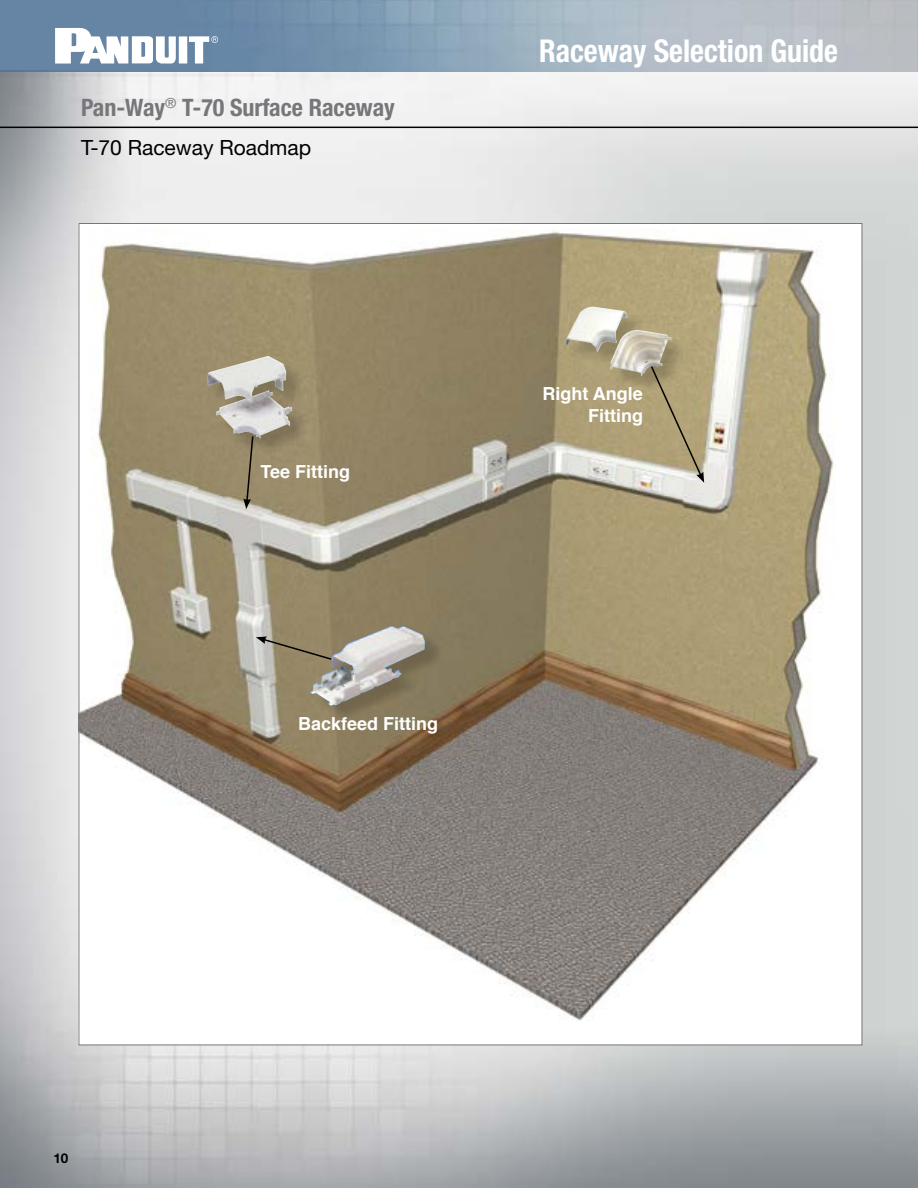
<style>
.page{position:relative;width:918px;height:1188px;background:#fff}
.page>*{position:absolute;margin:0;border:0;box-sizing:border-box;transform-origin:0 0}
.t1{font:700 condensed 31.5px "Helvetica Neue LT Std";color:#fff;scale:.95 1}
.t2{font:700 condensed 24px "Helvetica Neue LT Std";color:#76777a}
.t3{font:21px "Helvetica Neue LT Std";color:#000}
.t4{font:700 18px/21.6px "Helvetica";color:#fff;text-align:right}
.t5{font:700 13.5px "Helvetica Neue LT Std";color:#000}
</style>
<div class="page">
<img style="left:0;top:0;width:918px;height:1188px">
<img style="left:917px;top:0;width:1px;height:71px">
<svg style="left:55px;top:28px;width:163px;height:36px"></svg>
<img style="left:81px;top:225px;width:779px;height:818px">
<hr style="left:0;top:127px;width:918px;height:1px;background:#000">
<div style="left:210px;top:359px;width:100px;height:97px;background:#000;opacity:.19"></div>
<img style="left:207px;top:356px;width:85px;height:83px">
<svg style="left:243px;top:435px;width:11px;height:74px"></svg>
<svg style="left:256px;top:637px;width:54px;height:26px"></svg>
<div style="left:313px;top:629px;width:131px;height:96px;background:#000;opacity:.19"></div>
<img style="left:310px;top:626px;width:115px;height:80px">
<svg style="left:646px;top:357px;width:58px;height:126px;background:#b4a784"></svg>
<div style="left:569px;top:309px;width:121px;height:85px;background:#000;opacity:.19"></div>
<img style="left:566px;top:307px;width:106px;height:69px">
<h2 class="t2" style="left:81px;top:93px;width:315px">Pan-Way<sup>®</sup> T-70 Surface Raceway</h2>
<p class="t3" style="left:81px;top:135px;width:232px">T-70 Raceway Roadmap</p>
<p class="t4" style="left:260px;top:461px;width:91px">Tee Fitting</p>
<p class="t4" style="left:298px;top:713px;width:142px">Backfeed Fitting</p>
<h1 class="t1" style="left:539px;top:32px;width:316px">Raceway Selection Guide</h1>
<p class="t4" style="left:543px;top:384px;width:102px">Right Angle<br>Fitting</p>
<p class="t5" style="left:53px;top:1149px;width:17px">10</p>
</div>
